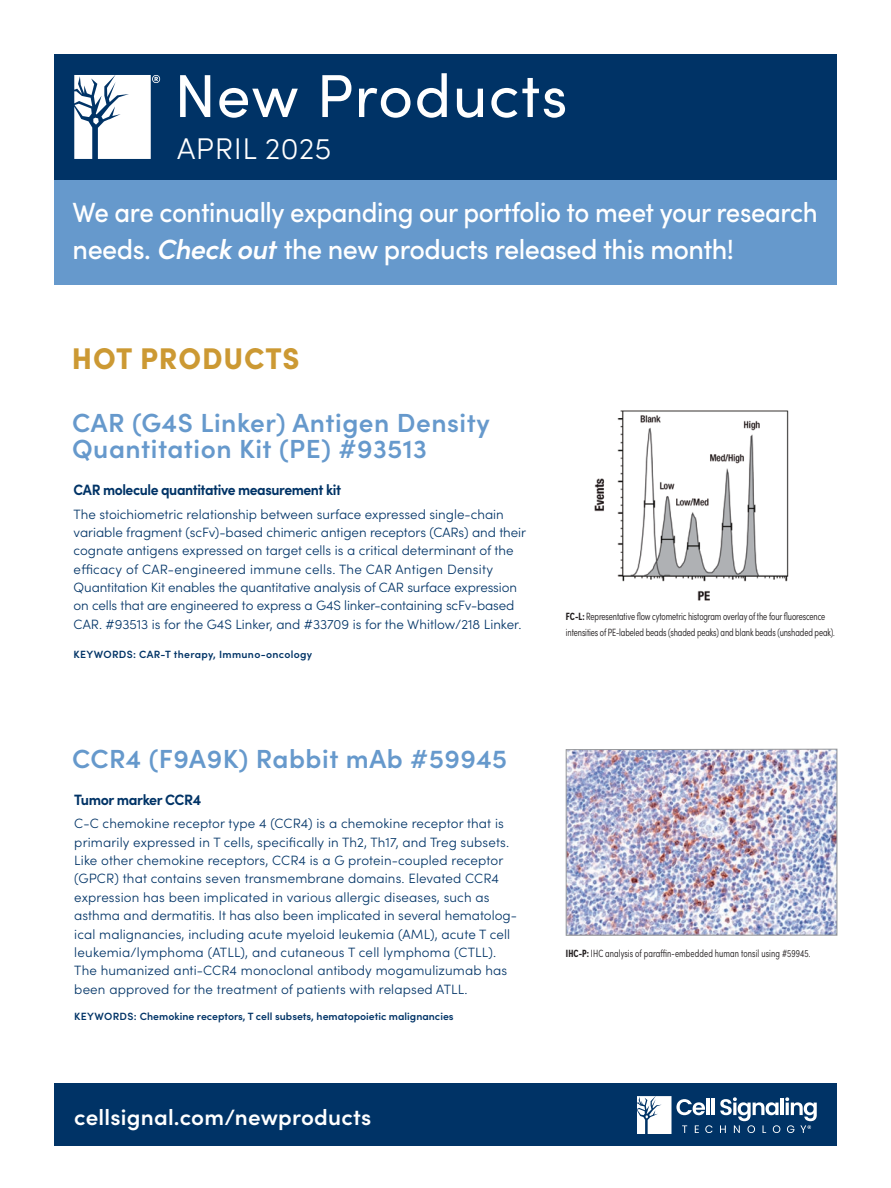
<style>
.page{position:relative;width:891px;height:1188px;background:#fff}
.page>*{position:absolute;margin:0;border:0;box-sizing:border-box;transform-origin:0 0}
.t1{font:60.75px "Sofia Pro";letter-spacing:.015em;color:#fff}
.t2{font:900 30px "Sofia Pro";letter-spacing:.03em;color:#c93}
.Display_Month{font:300 30px "Sofia Pro";letter-spacing:.02em;color:#fff}
.Display_Gold_Box{font:500 27.75px/36.8px "Sofia Pro";letter-spacing:-.02em;color:#fff;scale:.93 1}
.DISPLAY_Hot_Product{font:600 26.25px/26.2px "Sofia Pro";letter-spacing:.02em;color:#69c}
.t3{font:600 22.2px "Sofia Pro";letter-spacing:.01em;color:#fff}
.Copy_Hot_Product{font:700 15px "Sofia Pro";letter-spacing:-.03em;color:#036;scale:.93 1}
.Copy_Hot_Product-2{font:700 15px "Sofia Pro";letter-spacing:-.03em;color:#036;scale:.95 1}
.Copy_12_25_leading_expanded{font:300 13.5px/18.3px "Sofia Pro";color:#036}
.Copy_Caption{font:300 10.5px/15.8px "Sofia Pro Condensed";letter-spacing:-.01em;color:#231f20;scale:.93 1}
.Copy_Keywords{font:600 10.5px "Sofia Pro";color:#036}
.Copy_Caption-2{font:300 10.5px "Sofia Pro Condensed";letter-spacing:.01em;color:#231f20;scale:.93 1}
.Copy_Keywords-2{font:600 10.5px "Sofia Pro";letter-spacing:.03em;color:#036}
.s1{font-size:60px}
.s2{font-weight:600;font-style:italic}
.s3{font-weight:700}
</style>
<div class="page">
<div style="left:54px;top:54px;width:783px;height:126px;background:#036"></div>
<svg style="left:74px;top:75px;width:86px;height:84px"></svg>
<div style="left:54px;top:1083px;width:783px;height:63px;background:#036"></div>
<svg style="left:637px;top:1096px;width:180px;height:38px"></svg>
<img style="left:594px;top:410px;width:195px;height:191px">
<div style="left:54px;top:180px;width:783px;height:105px;background:#69c"></div>
<img style="left:565px;top:748px;width:273px;height:188px">
<p class="t1" style="left:174px;top:51px;width:395px">New Product<span class="s1">s</span></p>
<p class="Display_Month" style="left:177px;top:127px;width:156px">APRIL 2025</p>
<p class="Display_Gold_Box" style="left:73px;top:192px;width:803px">We are continually expanding our portfolio to meet your research needs. <span class="s2">Check out</span> the new products released this month!</p>
<p class="t2" style="left:72px;top:335px;width:229px">HOT PRODUCTS</p>
<p class="DISPLAY_Hot_Product" style="left:72px;top:408px;width:419px">CAR (G4S Linker) Antigen Density<br>Quantitation Kit (PE) #93513</p>
<p class="Copy_Hot_Product" style="left:74px;top:478px;width:289px">CAR molecule quantitative measurement kit</p>
<p class="Copy_12_25_leading_expanded" style="left:74px;top:504px;width:454px">The stoichiometric relationship between surface expressed single-chain variable fragment (scFv)-based chimeric antigen receptors (CARs) and their cognate antigens expressed on target cells is a critical determinant of the efficacy of CAR-engineered immune cells. The CAR Antigen Density Quantitation Kit enables the quantitative analysis of CAR surface expression on cells that are engineered to express a G4S linker-containing scFv-based CAR. #93513 is for the G4S Linker, and #33709 is for the Whitlow/218 Linker.</p>
<p class="Copy_Keywords-2" style="left:74px;top:646px;width:240px">KEYWORDS: CAR-T therapy, Immuno-oncology</p>
<p class="DISPLAY_Hot_Product" style="left:72px;top:744px;width:437px">CCR4 (F9A9K) Rabbit mAb #59945</p>
<p class="Copy_Hot_Product-2" style="left:74px;top:788px;width:135px">Tumor marker CCR4</p>
<p class="Copy_12_25_leading_expanded" style="left:74px;top:814px;width:442px">C-C chemokine receptor type 4 (CCR4) is a chemokine receptor that is primarily expressed in T cells, specifically in Th2, Th17, and Treg subsets.<br>Like other chemokine receptors, CCR4 is a G protein-coupled receptor (GPCR) that contains seven transmembrane domains. Elevated CCR4 expression has been implicated in various allergic diseases, such as asthma and dermatitis. It has also been implicated in several hematolog&shy;ical malignancies, including acute myeloid leukemia (AML), acute T cell leukemia/lymphoma (ATLL), and cutaneous T cell lymphoma (CTLL).<br>The humanized anti-CCR4 monoclonal antibody mogamulizumab has been approved for the treatment of patients with relapsed ATLL.</p>
<p class="Copy_Keywords" style="left:74px;top:1008px;width:381px">KEYWORDS: Chemokine receptors, T cell subsets, hematopoietic malignancies</p>
<h3 class="t3" style="left:74px;top:1101px;width:299px">cellsignal.com/newproducts</h3>
<p class="Copy_Caption" style="left:566px;top:608px;width:291px"><span class="s3">FC-L:</span> Representative flow cytometric histogram overlay of the four fluorescence intensities of PE-labeled beads (shaded peaks) and blank beads (unshaded peak).</p>
<p class="Copy_Caption-2" style="left:566px;top:945px;width:264px"><span class="s3">IHC-P:</span> IHC analysis of paraffin-embedded human tonsil using #59945.</p>
</div>
